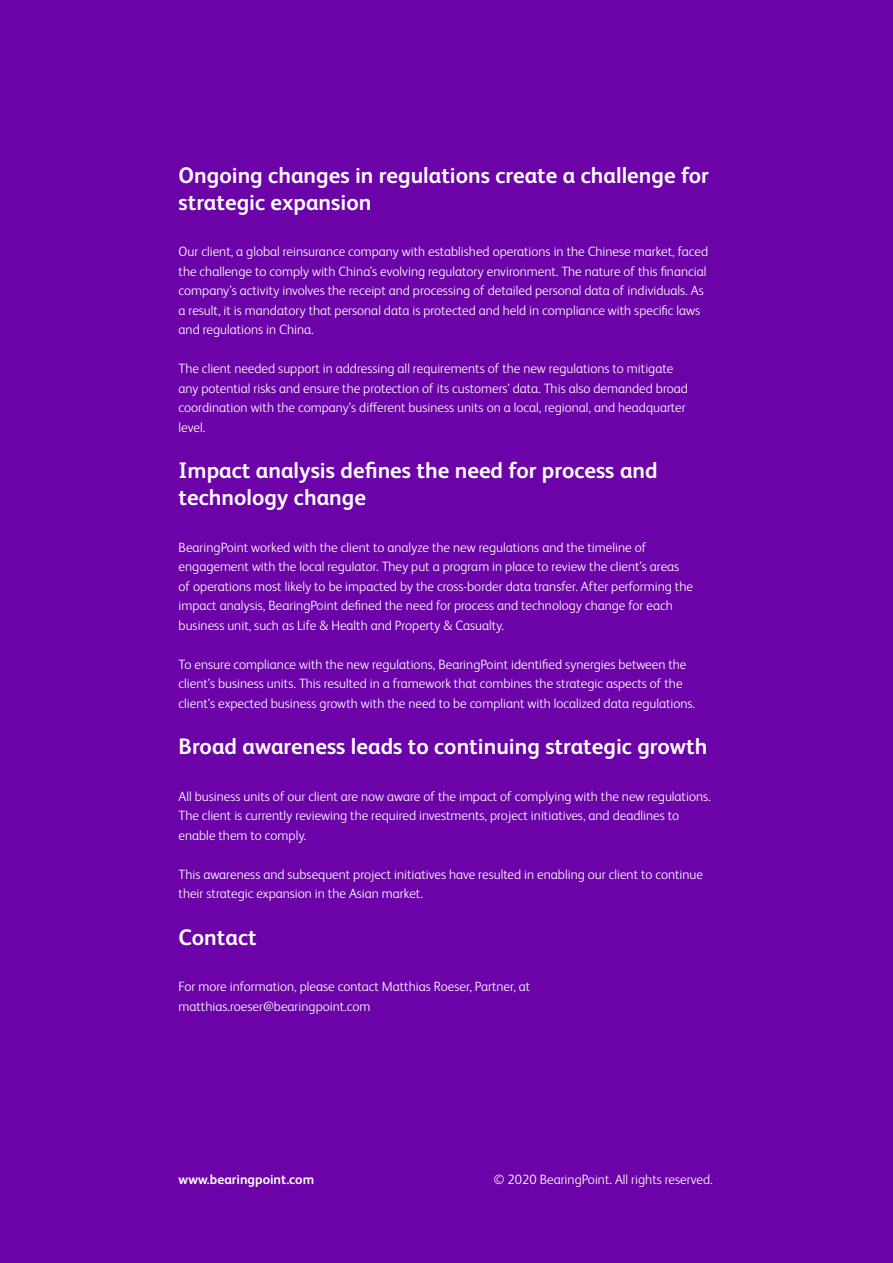
<style>
.page{position:relative;width:893px;height:1263px;background:#6c03a8}
.page>*{position:absolute;margin:0;border:0;box-sizing:border-box;transform-origin:0 0}
.Preamble_white{font:700 22.5px/27px "FS Albert Pro";color:#fff}
.Preamble_white-2{font:300 13.5px/19.5px "FS Albert Pro";color:#fff}
.t1{font:700 13.5px "FS Albert Pro";color:#fff}
</style>
<div class="page">
<p class="Preamble_white" style="left:179px;top:161px;width:532px">Ongoing changes in regulations create a challenge for strategic expansion</p>
<p class="Preamble_white-2" style="left:179px;top:241px;width:531px">Our client, a global reinsurance company with established operations in the Chinese market, faced the challenge to comply with China’s evolving regulatory environment. The nature of this financial company’s activity involves the receipt and processing of detailed personal data of individuals. As a result, it is mandatory that personal data is protected and held in compliance with specific laws and regulations in China.</p>
<p class="Preamble_white-2" style="left:179px;top:358px;width:511px">The client needed support in addressing all requirements of the new regulations to mitigate any potential risks and ensure the protection of its customers’ data. This also demanded broad coordination with the company’s different business units on a local, regional, and headquarter level.</p>
<p class="Preamble_white" style="left:179px;top:456px;width:481px">Impact analysis defines the need for process and technology change</p>
<p class="Preamble_white-2" style="left:179px;top:537px;width:516px">BearingPoint worked with the client to analyze the new regulations and the timeline of engagement with the local regulator. They put a program in place to review the client’s areas of operations most likely to be impacted by the cross-border data transfer. After performing the impact analysis, BearingPoint defined the need for process and technology change for each business unit, such as Life &amp; Health and Property &amp; Casualty.</p>
<p class="Preamble_white-2" style="left:179px;top:654px;width:518px">To ensure compliance with the new regulations, BearingPoint identified synergies between the client’s business units. This resulted in a framework that combines the strategic aspects of the client’s expected business growth with the need to be compliant with localized data regulations.</p>
<p class="Preamble_white" style="left:179px;top:732px;width:530px">Broad awareness leads to continuing strategic growth</p>
<p class="Preamble_white-2" style="left:179px;top:786px;width:534px">All business units of our client are now aware of the impact of complying with the new regulations.<br>The client is currently reviewing the required investments, project initiatives, and deadlines to enable them to comply.</p>
<p class="Preamble_white-2" style="left:179px;top:864px;width:526px">This awareness and subsequent project initiatives have resulted in enabling our client to continue their strategic expansion in the Asian market.</p>
<p class="Preamble_white" style="left:179px;top:923px;width:79px">Contact</p>
<p class="Preamble_white-2" style="left:179px;top:976px;width:353px">For more information, please contact Matthias Roeser, Partner, at matthias.roeser@bearingpoint.com</p>
<p class="t1" style="left:179px;top:1170px;width:137px">www.bearingpoint.com</p>
<p class="Preamble_white-2" style="left:493px;top:1169px;width:221px">© 2020 BearingPoint. All rights reserved.</p>
</div>
